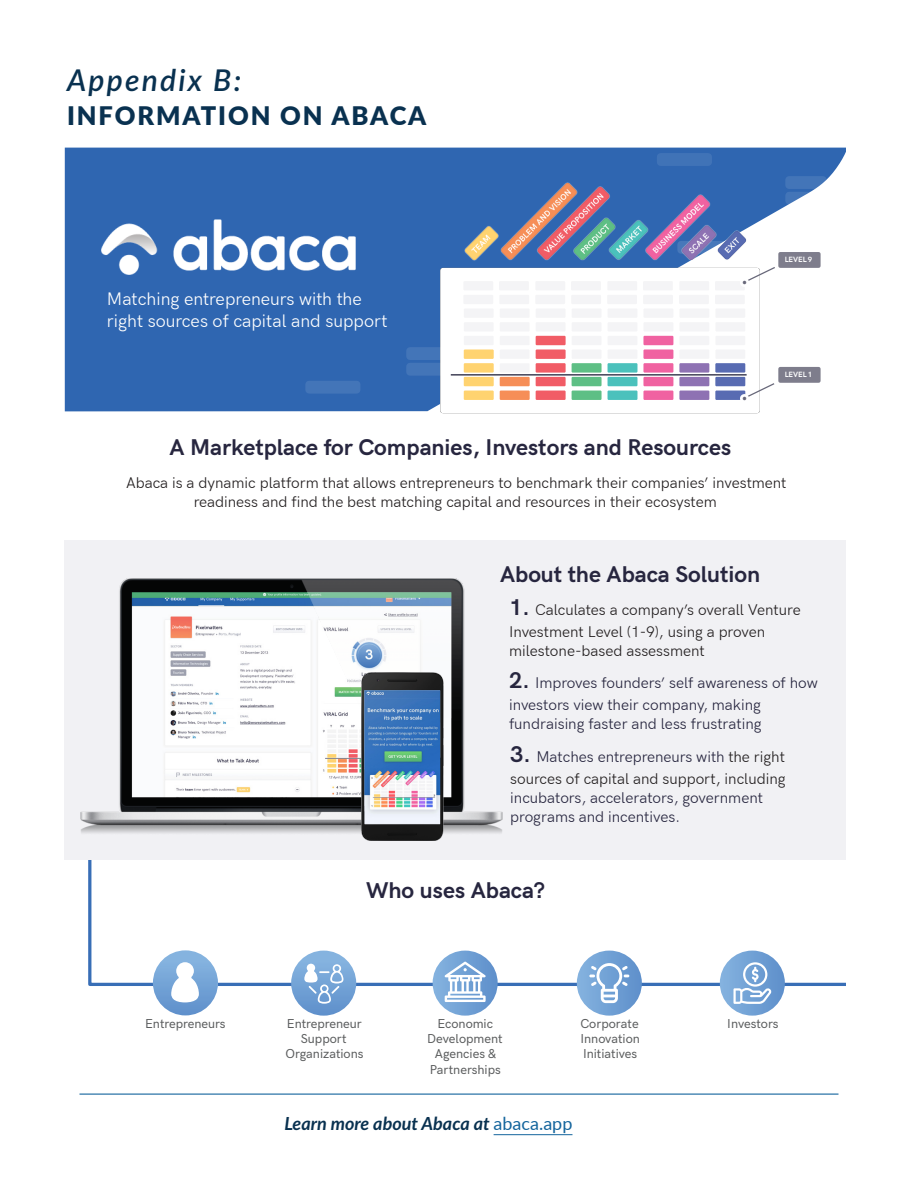
<style>
.page{position:relative;width:918px;height:1188px;background:#fff}
.page>*{position:absolute;margin:0;border:0;box-sizing:border-box;transform-origin:0 0}
.t1{font:italic 600 30px "Lato";letter-spacing:.075em;color:#093150}
.t2{font:900 25.5px "Lato";letter-spacing:.075em;color:#093150}
.t3{font:700 22.95px "HK Grotesk";color:#27263f}
.t4{font:italic 700 18px "Lato";color:#093150}
.t5{font:17.85px/21.8px "HK Grotesk";color:#fff}
.t6{font:15.3px/21.8px "HK Grotesk";color:#231f20}
.t7{font:15.3px/19.2px "HK Grotesk";color:#27263f}
.t8{font:500 12.75px/15.3px "HK Grotesk";color:#5b5d5e;text-align:center}
.t9{font:700 7.65px "HK Grotesk";letter-spacing:-.01em;color:#fff}
.s1{font-weight:700;font-size:22.95px;color:#27263f}
.s2{font-weight:700;font-size:22.95px}
.s3{color:#27263f}
.s4{font-weight:400;font-style:normal;color:#14659d}
</style>
<div class="page">
<svg style="left:87px;top:859px;width:759px;height:128px"></svg>
<div style="left:65px;top:540px;width:781px;height:319px;background:#f1f1f4"></div>
<svg style="left:65px;top:148px;width:781px;height:263px;background:#3f71b7"></svg>
<img style="left:80px;top:579px;width:423px;height:254px">
<svg style="left:657px;top:153px;width:55px;height:13px"></svg>
<svg style="left:785px;top:176px;width:42px;height:29px"></svg>
<svg style="left:440px;top:268px;width:320px;height:145px"></svg>
<hr style="left:451px;top:374px;width:296px;height:2px;background:#272740">
<svg style="left:463px;top:281px;width:174px;height:119px"></svg>
<svg style="left:643px;top:241px;width:178px;height:162px"></svg>
<img style="left:465px;top:183px;width:282px;height:77px">
<svg style="left:406px;top:347px;width:42px;height:29px"></svg>
<svg style="left:305px;top:381px;width:55px;height:13px"></svg>
<img style="left:361px;top:672px;width:83px;height:168px">
<img style="left:102px;top:220px;width:254px;height:55px">
<svg style="left:291px;top:951px;width:65px;height:65px"></svg>
<svg style="left:153px;top:950px;width:65px;height:66px"></svg>
<svg style="left:433px;top:951px;width:65px;height:65px;background:#74a3d5"></svg>
<svg style="left:445px;top:962px;width:41px;height:40px"></svg>
<div style="left:720px;top:951px;width:65px;height:65px;background:linear-gradient(to right,#85b3df,#6292cc);border-radius:32px"></div>
<svg style="left:733px;top:962px;width:38px;height:42px"></svg>
<div style="left:577px;top:951px;width:65px;height:65px;background:linear-gradient(to right,#85b3df,#6292cc);border-radius:32px"></div>
<svg style="left:589px;top:963px;width:40px;height:40px"></svg>
<hr style="left:494px;top:1134px;width:78px;height:1px;background:#14659d">
<hr style="left:80px;top:1094px;width:758px;height:1px;background:#14659d">
<p class="t1" style="left:67px;top:58px;width:176px">Appendix B:</p>
<p class="t2" style="left:67px;top:97px;width:361px">INFORMATION ON ABACA</p>
<p class="t5" style="left:107px;top:287px;width:282px">Matching entrepreneurs with the right sources of capital and support</p>
<p class="t9" style="left:785px;top:253px;width:29px">LEVEL9</p>
<p class="t9" style="left:785px;top:368px;width:29px">LEVEL1</p>
<p class="t3" style="left:169px;top:430px;width:563px">A Marketplace for Companies, Investors and Resources</p>
<p class="t6" style="left:126px;top:472px;width:662px;line-height:19.2px;text-align:center">Abaca is a dynamic platform that allows entrepreneurs to benchmark their companies’ investment readiness and find the best matching capital and resources in their ecosystem</p>
<p class="t3" style="left:500px;top:557px;width:262px">About the Abaca Solution</p>
<p class="t6" style="left:509px;top:598px;width:293px"><span class="s1">1.</span> Calculates a company’s overall Venture<br>Investment Level (1-9), using a proven</p>
<p class="t6" style="left:509px;top:639px;width:197px">milestone-based assessment</p>
<p class="t7" style="left:509px;top:671px;width:310px;line-height:21.8px"><span class="s2">2.</span> Improves founders’ self awareness of how investors view their company, making</p>
<p class="t7" style="left:509px;top:713px;width:254px">fundraising faster and less frustrating</p>
<p class="t6" style="left:510px;top:745px;width:277px"><span class="s1">3.</span> <span class="s3">Matches entrepreneurs with</span> the right sources of capital and support, including</p>
<p class="t7" style="left:510px;top:787px;width:254px">incubators, accelerators, government programs and incentives.</p>
<p class="t3" style="left:366px;top:872px;width:180px">Who uses Abaca?</p>
<p class="t8" style="left:145px;top:1015px;width:82px">Entrepreneurs</p>
<p class="t8" style="left:580px;top:1015px;width:61px;text-align:justify">Corporate Innovation Initiatives</p>
<p class="t8" style="left:286px;top:1015px;width:79px">Entrepreneur<br>Support<br>Organizations</p>
<p class="t8" style="left:427px;top:1015px;width:77px">Economic<br>Development<br>Agencies &amp;<br>Partnerships</p>
<p class="t8" style="left:727px;top:1015px;width:53px">Investors</p>
<p class="t4" style="left:284px;top:1111px;width:290px">Learn more about Abaca at <span class="s4">abaca.app</span></p>
</div>
